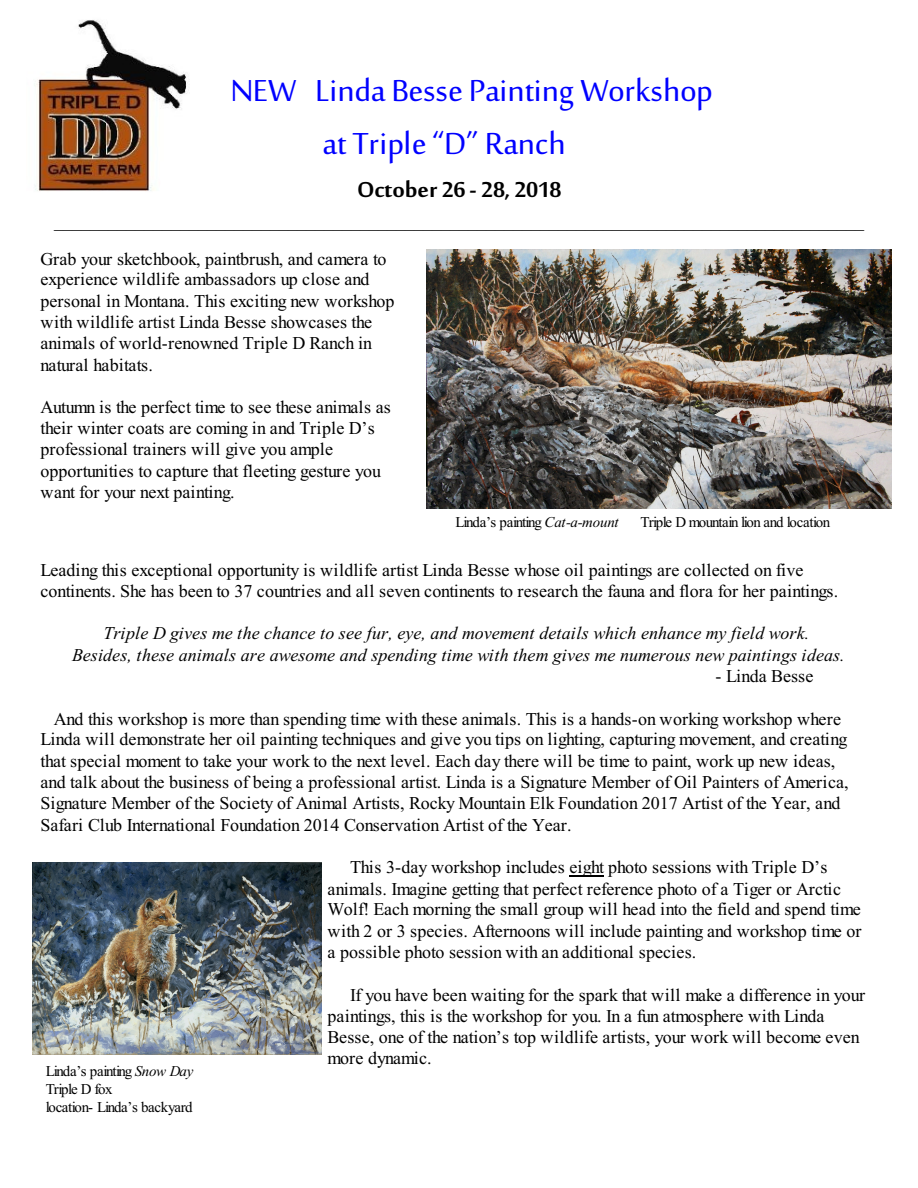
<style>
.page{position:relative;width:918px;height:1188px;background:#fff}
.page>*{position:absolute;margin:0;border:0;box-sizing:border-box;transform-origin:0 0}
.t1{font:42px/53.1px "Sakkal Majalla";letter-spacing:-.005em;color:#00f}
.t2{font:700 30px "Sakkal Majalla";letter-spacing:-.015em;color:#000}
.t3{font:18px/21.3px "Times New Roman";color:#000}
.t4{font:italic 18px/21.6px "Times New Roman";color:#000;text-align:center}
.t5{font:15px "Times New Roman";letter-spacing:-.07em;color:#000}
.t6{font:15px/17.5px "Times New Roman";letter-spacing:-.035em;color:#000}
.s1{font-style:italic}
</style>
<div class="page">
<img style="left:35px;top:20px;width:152px;height:171px">
<img style="left:427px;top:249px;width:464px;height:259px">
<img style="left:32px;top:862px;width:289px;height:193px">
<hr style="left:570px;top:876px;width:34px;height:1px;background:#000">
<h1 class="t1" style="left:323px;top:67px;width:392px;text-indent:-92px"><span class="s1">NEW</span> Linda Besse Painting Workshop at Triple “D” Ranch</h1>
<h2 class="t2" style="left:357px;top:177px;width:206px">October 26 - 28, 2018</h2>
<p class="t3" style="left:40px;top:204px;width:825px;line-height:37.8px;text-indent:14px">__________________________________________________________________________________________<br>Grab your sketchbook, paintbrush, and camera to</p>
<p class="t3" style="left:40px;top:270px;width:356px">experience wildlife ambassadors up close and personal in Montana. This exciting new workshop with wildlife artist Linda Besse showcases the animals of world-renowned Triple D Ranch in natural habitats.</p>
<p class="t3" style="left:40px;top:398px;width:352px">Autumn is the perfect time to see these animals as their winter coats are coming in and Triple D’s professional trainers will give you ample opportunities to capture that fleeting gesture you want for your next painting.</p>
<p class="t5" style="left:455px;top:516px;width:165px">Linda’s painting <span class="s1">Cat-a-mount</span></p>
<p class="t5" style="left:641px;top:516px;width:191px">Triple D mountain lion and location</p>
<p class="t3" style="left:40px;top:561px;width:799px;line-height:20.7px">Leading this exceptional opportunity is wildlife artist Linda Besse whose oil paintings are collected on five continents. She has been to 37 countries and all seven continents to research the fauna and flora for her paintings.</p>
<p class="t4" style="left:72px;top:624px;width:774px">Triple D gives me the chance to see fur, eye, and movement details which enhance my field work.<br>Besides, these animals are awesome and spending time with them gives me numerous new paintings ideas.</p>
<p class="t3" style="left:716px;top:667px;width:99px">- Linda Besse</p>
<p class="t3" style="left:40px;top:710px;width:810px;text-indent:13px">And this workshop is more than spending time with these animals. This is a hands-on working workshop where Linda will demonstrate her oil painting techniques and give you tips on lighting, capturing movement, and creating that special moment to take your work to the next level. Each day there will be time to paint, work up new ideas, and talk about the business of being a professional artist. Linda is a Signature Member of Oil Painters of America, Signature Member of the Society of Animal Artists, Rocky Mountain Elk Foundation 2017 Artist of the Year, and Safari Club International Foundation 2014 Conservation Artist of the Year.</p>
<p class="t3" style="left:328px;top:858px;width:535px;text-indent:22px">This 3-day workshop includes eight photo sessions with Triple D’s animals. Imagine getting that perfect reference photo of a Tiger or Arctic Wolf! Each morning the small group will head into the field and spend time with 2 or 3 species. Afternoons will include painting and workshop time or a possible photo session with an additional species.</p>
<p class="t3" style="left:328px;top:986px;width:539px;text-indent:22px">If you have been waiting for the spark that will make a difference in your paintings, this is the workshop for you. In a fun atmosphere with Linda Besse, one of the nation’s top wildlife artists, your work will become even more dynamic.</p>
<p class="t6" style="left:46px;top:1064px;width:149px">Linda’s painting <span class="s1">Snow Day<br></span>Triple D fox<br>location- Linda’s backyard</p>
</div>
